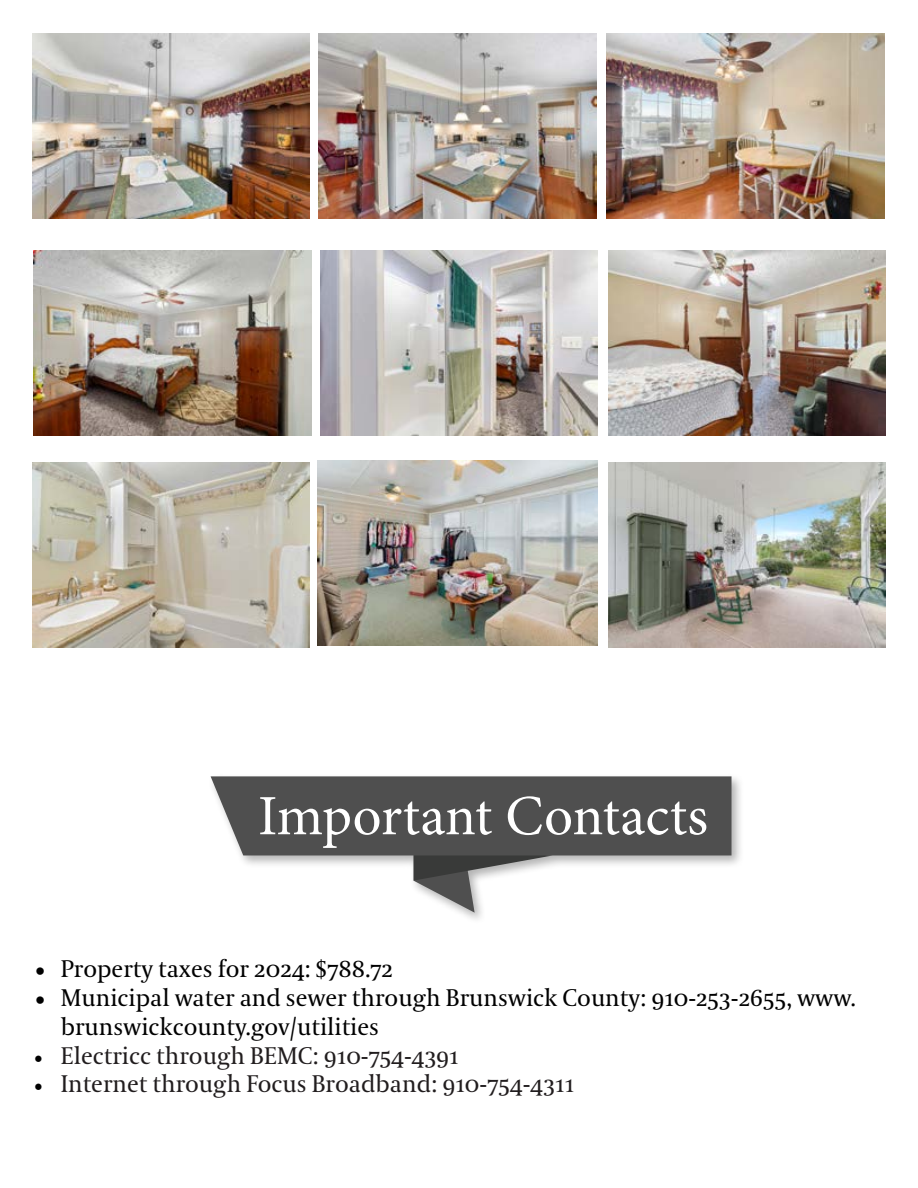
<style>
.page{position:relative;width:918px;height:1188px;background:#fff}
.page>*{position:absolute;margin:0;border:0;box-sizing:border-box;transform-origin:0 0}
.t1{font:57px "Minion Pro";color:#fff}
.t2{font:24px/28.8px "Coranto 2";color:#000}
.t3{font:24px "Coranto 2";color:#211d1e}
.s1{font-family:"Minion Pro";color:#000}
</style>
<div class="page">
<div style="left:208px;top:773px;width:537px;height:152px;background:#000;opacity:.3"></div>
<svg style="left:211px;top:776px;width:521px;height:137px"></svg>
<img style="left:32px;top:34px;width:278px;height:185px">
<img style="left:34px;top:250px;width:277px;height:185px">
<img style="left:319px;top:34px;width:277px;height:185px">
<img style="left:320px;top:250px;width:278px;height:185px">
<img style="left:607px;top:34px;width:277px;height:185px">
<img style="left:608px;top:250px;width:278px;height:185px">
<img style="left:32px;top:462px;width:278px;height:185px">
<img style="left:317px;top:461px;width:281px;height:185px">
<img style="left:608px;top:462px;width:278px;height:185px">
<h1 class="t1" style="left:258px;top:778px;width:452px">Important Contacts</h1>
<p class="t2" style="left:34px;top:956px;width:361px">• Property taxes for 2024: $788.72</p>
<p class="t2" style="left:61px;top:984px;width:797px;text-indent:-27px">• Municipal water and sewer through Brunswick County: 910-253-2655, www. brunswickcounty.gov/utilities</p>
<p class="t3" style="left:34px;top:1041px;width:426px"><span class="s1">•</span> Electricc through BEMC: 910-754-4391</p>
<p class="t3" style="left:34px;top:1070px;width:542px"><span class="s1">•</span> Internet through Focus Broadband: 910-754-4311</p>
</div>
